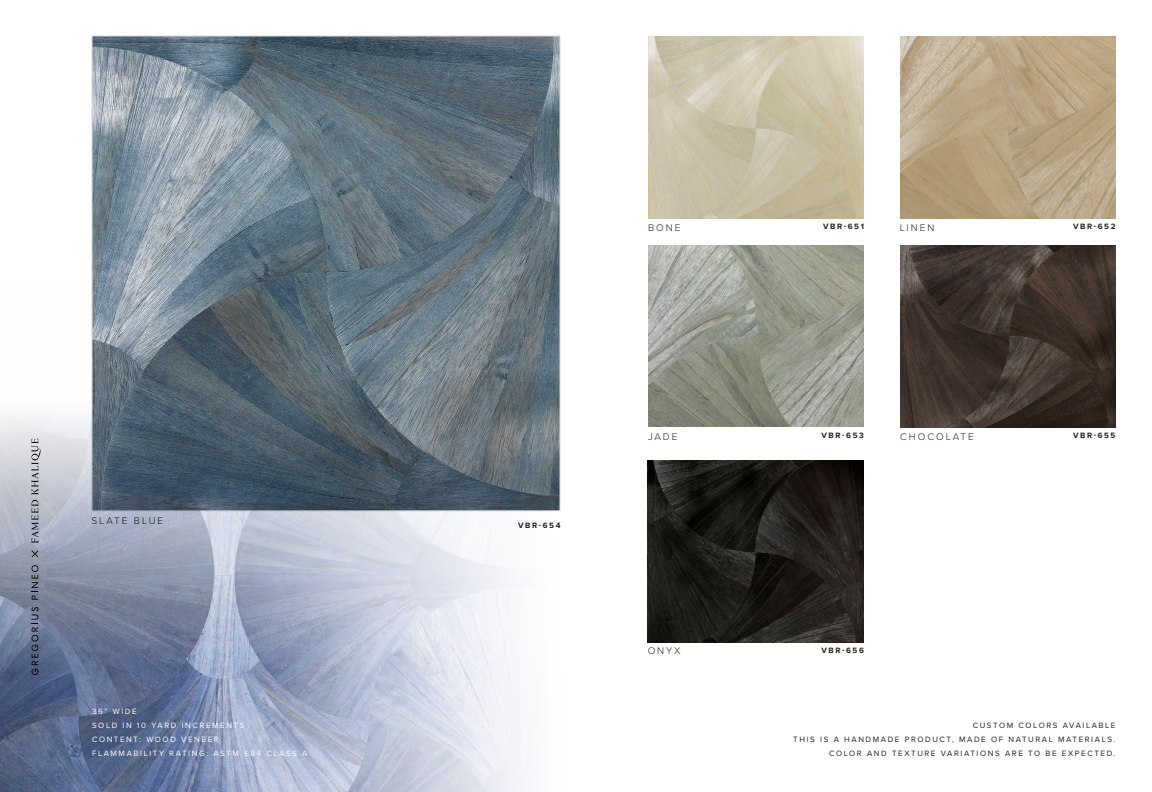
<style>
.page{position:relative;width:1152px;height:792px;background:#fff}
.page>*{position:absolute;margin:0;border:0;box-sizing:border-box;transform-origin:0 0}
.t1{font:300 10px "Proxima Nova";letter-spacing:.2em;color:#231f20}
.t2{font:8px/14px "Proxima Nova";letter-spacing:.2em;color:#231f20;text-align:right}
.t3{font:8px "Proxima Nova";letter-spacing:.2em;color:#fff}
.t4{font:700 8px "Proxima Nova";letter-spacing:.2em;color:#231f20}
</style>
<div class="page">
<img style="left:0;top:282px;width:561px;height:510px">
<img style="left:94px;top:38px;width:464px;height:471px">
<img style="left:648px;top:37px;width:216px;height:181px">
<img style="left:900px;top:37px;width:216px;height:181px">
<img style="left:648px;top:245px;width:216px;height:182px">
<img style="left:900px;top:246px;width:216px;height:181px">
<img style="left:648px;top:460px;width:216px;height:182px">
<svg style="left:31px;top:550px;width:7px;height:7px"></svg>
<svg style="left:31px;top:607px;width:7px;height:68px"></svg>
<svg style="left:32px;top:565px;width:6px;height:35px"></svg>
<svg style="left:32px;top:439px;width:8px;height:104px"></svg>
<p class="t1" style="left:92px;top:513px;width:73px">SLATE BLUE</p>
<p class="t3" style="left:92px;top:705px;width:46px">36” WIDE</p>
<p class="t3" style="left:92px;top:719px;width:154px">SOLD IN 10 YARD INCREMENTS</p>
<p class="t3" style="left:92px;top:733px;width:128px">CONTENT: WOOD VENEER</p>
<p class="t3" style="left:92px;top:747px;width:217px">FLAMMABILITY RATING: ASTM E84 CLASS A</p>
<p class="t4" style="left:518px;top:519px;width:44px">VBR-654</p>
<p class="t1" style="left:648px;top:220px;width:34px">BONE</p>
<p class="t4" style="left:823px;top:220px;width:42px">VBR-651</p>
<p class="t1" style="left:900px;top:220px;width:36px">LINEN</p>
<p class="t1" style="left:648px;top:430px;width:31px">JADE</p>
<p class="t4" style="left:822px;top:429px;width:44px">VBR-653</p>
<p class="t1" style="left:900px;top:430px;width:75px">CHOCOLATE</p>
<p class="t1" style="left:648px;top:644px;width:35px">ONYX</p>
<p class="t4" style="left:822px;top:644px;width:44px">VBR-656</p>
<p class="t4" style="left:1073px;top:220px;width:44px">VBR-652</p>
<p class="t4" style="left:1073px;top:429px;width:44px">VBR-655</p>
<p class="t2" style="left:793px;top:718px;width:324px">CUSTOM COLORS AVAILABLE<br>THIS IS A HANDMADE PRODUCT, MADE OF NATURAL MATERIALS.<br>COLOR AND TEXTURE VARIATIONS ARE TO BE EXPECTED.</p>
</div>
